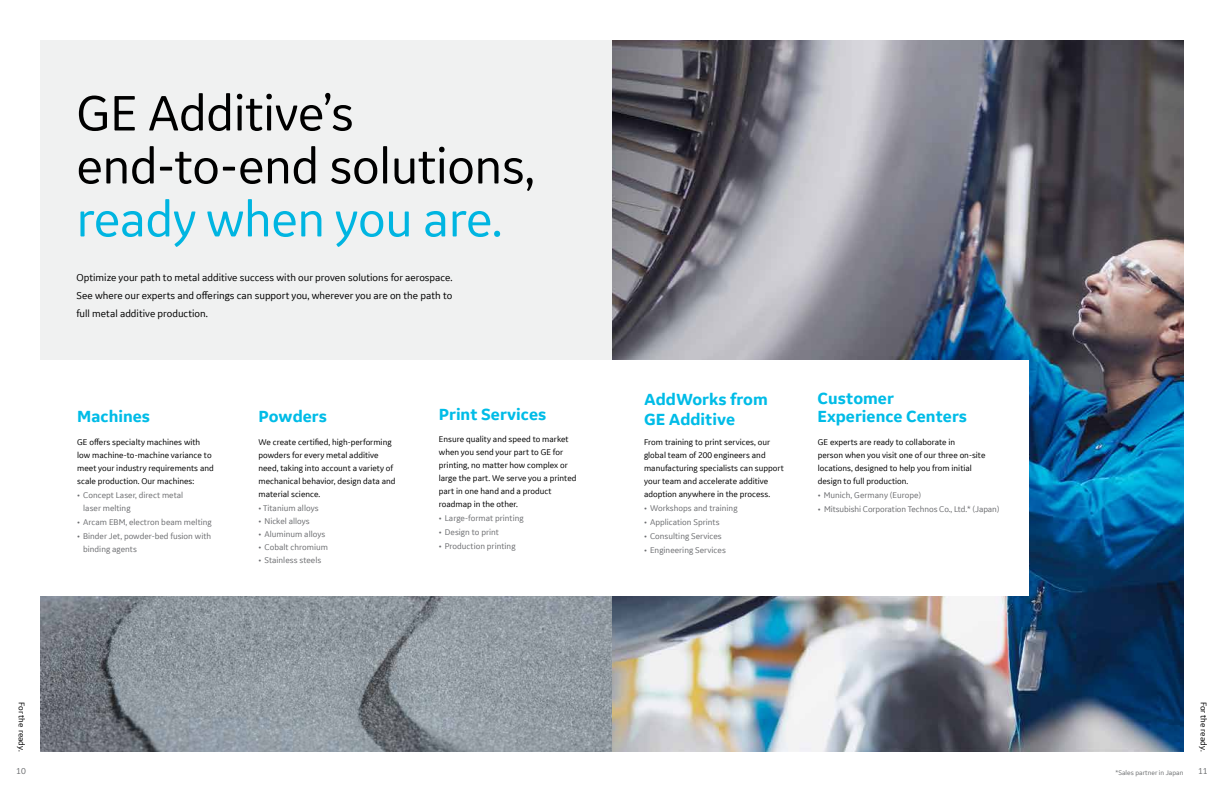
<style>
.page{position:relative;width:1224px;height:792px;background:#fff}
.page>*{position:absolute;margin:0;border:0;box-sizing:border-box;transform-origin:0 0}
.t1{font:52px/53px "GE Inspira Sans";letter-spacing:-.01em;color:#000}
.t2{font:52px "GE Inspira Sans";letter-spacing:-.01em;color:#00b5e1}
.t3{font:700 17px/20px "GE Inspira Sans";color:#00bce7}
.t4{font:10.5px/18px "GE Inspira Sans";color:#000;text-align:justify}
.t5{font:9px "GE Inspira Sans";color:#6d6f71}
.t6{font:8.8px/13px "GE Inspira Sans";color:#000}
.t7{font:8.8px/13px "GE Inspira Sans";color:#6d6e71}
.t8{font:7px "GE Inspira Sans";color:#6d6f71}
</style>
<div class="page">
<img style="left:612px;top:40px;width:572px;height:712px">
<div style="left:40px;top:40px;width:572px;height:371px;background:#f0f1f1"></div>
<img style="left:40px;top:596px;width:572px;height:156px">
<div style="left:0;top:361px;width:1028px;height:235px;background:#fff"></div>
<h1 class="t1" style="left:76px;top:85px;width:460px">GE Additive’s end-to-end solutions,</h1>
<h1 class="t2" style="left:76px;top:187px;width:427px">ready when you are.</h1>
<p class="t4" style="left:76px;top:268px;width:378px">Optimize your path to metal additive success with our proven solutions for aerospace.<br>See where our experts and offerings can support you, wherever you are on the path to full metal additive production.</p>
<h2 class="t3" style="left:77px;top:406px;width:74px">Machines</h2>
<p class="t6" style="left:77px;top:435px;width:138px">GE offers specialty machines with low machine-to-machine variance to meet your industry requirements and scale production. Our machines:</p>
<p class="t7" style="left:83px;top:488px;width:102px;text-indent:-6px">• Concept Laser, direct metal laser melting</p>
<p class="t7" style="left:77px;top:515px;width:136px">• Arcam EBM, electron beam melting</p>
<p class="t7" style="left:83px;top:529px;width:129px;text-indent:-6px">• Binder Jet, powder-bed fusion with binding agents</p>
<h2 class="t3" style="left:259px;top:406px;width:70px">Powders</h2>
<p class="t6" style="left:258px;top:435px;width:139px">We create certified, high-performing powders for every metal additive need, taking into account a variety of mechanical behavior, design data and material science.</p>
<p class="t7" style="left:258px;top:501px;width:62px">• Titanium alloys</p>
<p class="t7" style="left:258px;top:514px;width:53px">• Nickel alloys</p>
<p class="t7" style="left:258px;top:527px;width:68px">• Aluminum alloys</p>
<p class="t7" style="left:258px;top:540px;width:71px">• Cobalt chromium</p>
<p class="t7" style="left:258px;top:553px;width:64px">• Stainless steels</p>
<h2 class="t3" style="left:439px;top:404px;width:109px">Print Services</h2>
<p class="t6" style="left:439px;top:432px;width:139px">Ensure quality and speed to market when you send your part to GE for printing, no matter how complex or large the part. We serve you a printed part in one hand and a product roadmap in the other.</p>
<p class="t7" style="left:439px;top:511px;width:86px">• Large-format printing</p>
<p class="t7" style="left:439px;top:525px;width:62px">• Design to print</p>
<p class="t7" style="left:439px;top:539px;width:78px">• Production printing</p>
<p class="t6" style="left:29px;top:702px;width:51px;rotate:90deg">For the ready.</p>
<p class="t5" style="left:16px;top:766px;width:11px">10</p>
<h2 class="t3" style="left:644px;top:389px;width:125px">AddWorks from<br>GE Additive</h2>
<p class="t6" style="left:644px;top:435px;width:141px">From training to print services, our global team of 200 engineers and manufacturing specialists can support your team and accelerate additive adoption anywhere in the process.</p>
<p class="t7" style="left:644px;top:501px;width:95px">• Workshops and training</p>
<p class="t7" style="left:644px;top:515px;width:77px">• Application Sprints</p>
<p class="t7" style="left:644px;top:529px;width:79px">• Consulting Services</p>
<p class="t7" style="left:644px;top:543px;width:83px">• Engineering Services</p>
<h2 class="t3" style="left:818px;top:389px;width:151px;line-height:18px">Customer<br>Experience Centers</h2>
<p class="t6" style="left:818px;top:435px;width:169px">GE experts are ready to collaborate in<br>person when you visit one of our three on-site locations, designed to help you from initial design to full production.</p>
<p class="t7" style="left:818px;top:488px;width:105px">• Munich, Germany (Europe)</p>
<p class="t7" style="left:818px;top:502px;width:183px">• Mitsubishi Corporation Technos Co., Ltd.* (Japan)</p>
<p class="t8" style="left:1116px;top:768px;width:69px">*Sales partner in Japan</p>
<p class="t6" style="left:1210px;top:702px;width:51px;rotate:90deg">For the ready.</p>
<p class="t5" style="left:1198px;top:766px;width:11px">11</p>
</div>
